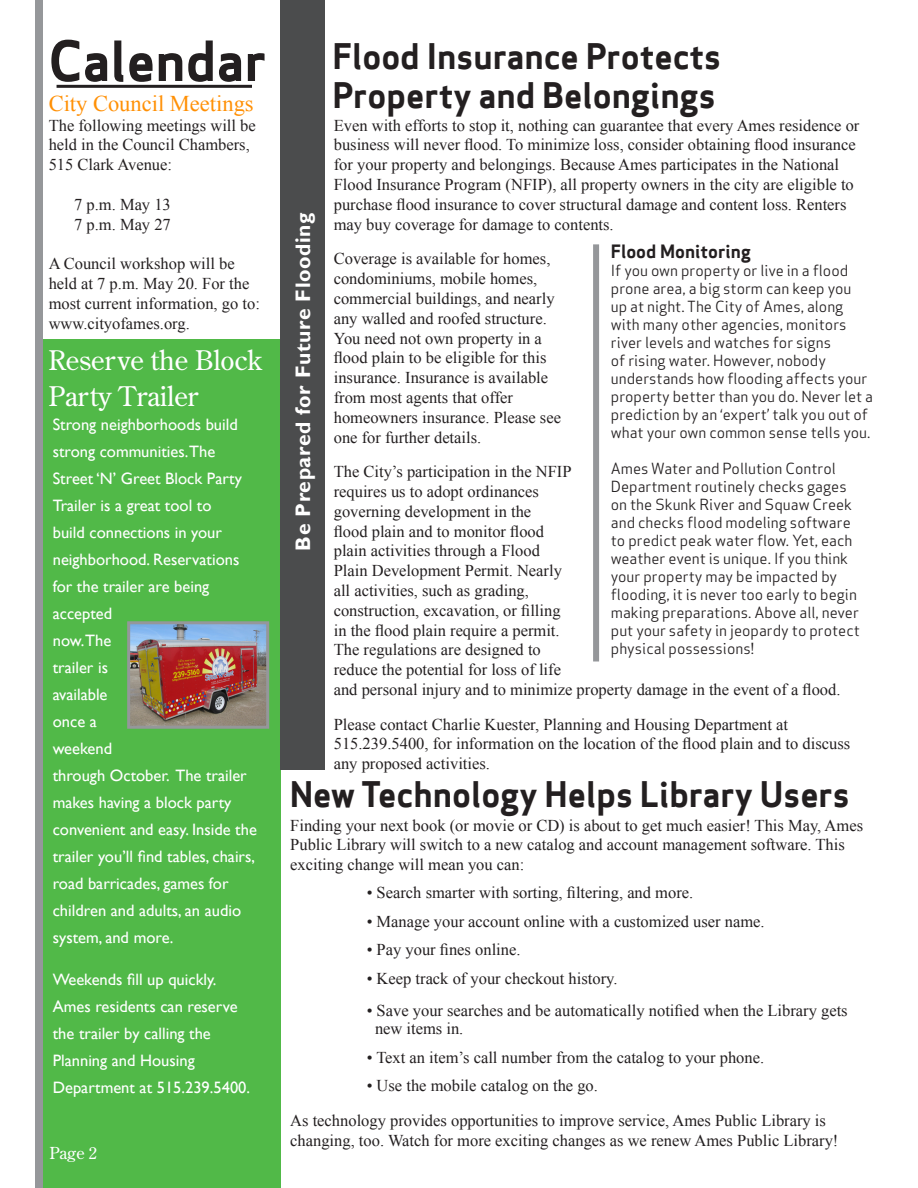
<style>
.page{position:relative;width:918px;height:1188px;background:#fff}
.page>*{position:absolute;margin:0;border:0;box-sizing:border-box;transform-origin:0 0}
.t1{font:700 54px "Apex Sans";color:#231f20}
.HEADLINES_Page_1_and{font:700 34.5px/39px "Apex Sans";color:#231f20}
.t2{font:27px/36px "Century Old Style Std";color:#fff}
.SIDEBAR_TEXT{font:22.5px "Times New Roman";color:#ff9005}
.t3{font:700 21px "Gill Sans";letter-spacing:.03em;color:#fff}
.t4{font:700 18px "Apex Sans H";color:#231f20}
.SIDEBAR_TEXT-2{font:16.5px/19.8px "Times New Roman";color:#231f20}
.t5{font:16.5px/27px "Gill Sans";color:#fff}
.t6{font:16.5px "Century Old Style Std";color:#fff}
.t7{font:15px/18px "Apex Sans H";color:#231f20}
</style>
<div class="page">
<div style="left:35px;top:0;width:8px;height:1188px;background:#95979a"></div>
<div style="left:43px;top:340px;width:238px;height:848px;background:#51b948"></div>
<hr style="left:57px;top:85px;width:195px;height:3px;background:#231f20">
<div style="left:281px;top:0;width:44px;height:769px;background:#4b4c4d"></div>
<img style="left:131px;top:625px;width:134px;height:100px">
<div style="left:127px;top:621px;width:142px;height:108px;border:3px solid #95979a"></div>
<div style="left:593px;top:244px;width:6px;height:417px;background:#95979a"></div>
<p class="t1" style="left:48px;top:26px;width:220px">Calendar</p>
<p class="SIDEBAR_TEXT" style="left:49px;top:88px;width:207px">City Council Meetings</p>
<p class="SIDEBAR_TEXT-2" style="left:49px;top:115px;width:209px">The following meetings will be held in the Council Chambers,</p>
<p class="SIDEBAR_TEXT-2" style="left:49px;top:155px;width:125px">515 Clark Avenue:</p>
<p class="SIDEBAR_TEXT-2" style="left:74px;top:194px;width:98px">7 p.m. May 13</p>
<p class="SIDEBAR_TEXT-2" style="left:74px;top:214px;width:98px">7 p.m. May 27</p>
<p class="SIDEBAR_TEXT-2" style="left:49px;top:254px;width:213px">A Council workshop will be held at 7 p.m. May 20. For the most current information, go to: www.cityofames.org.</p>
<p class="t2" style="left:49px;top:341px;width:215px">Reserve the Block<br>Party Trailer</p>
<p class="t5" style="left:53px;top:411px;width:206px">Strong neighborhoods build strong communities.The<br>Street ‘N’ Greet Block Party<br>Trailer is a great tool to<br>build connections in your neighborhood. Reservations for the trailer are being accepted<br>now.The<br>trailer is<br>available<br>once a<br>weekend<br>through October. The trailer makes having a block party convenient and easy. Inside the trailer you’ll find tables, chairs, road barricades, games for children and adults, an audio system, and more.</p>
<p class="t5" style="left:53px;top:966px;width:199px">Weekends fill up quickly.<br>Ames residents can reserve the trailer by calling the<br>Planning and Housing<br>Department at 515.239.5400.</p>
<p class="t6" style="left:50px;top:1142px;width:49px">Page 2</p>
<p class="HEADLINES_Page_1_and" style="left:333px;top:36px;width:390px">Flood Insurance Protects<br>Property and Belongings</p>
<p class="SIDEBAR_TEXT-2" style="left:334px;top:115px;width:527px">Even with efforts to stop it, nothing can guarantee that every Ames residence or business will never flood. To minimize loss, consider obtaining flood insurance for your property and belongings. Because Ames participates in the National Flood Insurance Program (NFIP), all property owners in the city are eligible to purchase flood insurance to cover structural damage and content loss. Renters may buy coverage for damage to contents.</p>
<p class="SIDEBAR_TEXT-2" style="left:334px;top:249px;width:229px">Coverage is available for homes, condominiums, mobile homes, commercial buildings, and nearly any walled and roofed structure.<br>You need not own property in a flood plain to be eligible for this insurance. Insurance is available from most agents that offer homeowners insurance. Please see one for further details.</p>
<p class="SIDEBAR_TEXT-2" style="left:334px;top:462px;width:508px">The City’s participation in the NFIP<br>requires us to adopt ordinances<br>governing development in the<br>flood plain and to monitor flood<br>plain activities through a Flood<br>Plain Development Permit. Nearly<br>all activities, such as grading,<br>construction, excavation, or filling<br>in the flood plain require a permit.<br>The regulations are designed to<br>reduce the potential for loss of life<br>and personal injury and to minimize property damage in the event of a flood.</p>
<p class="SIDEBAR_TEXT-2" style="left:334px;top:714px;width:518px">Please contact Charlie Kuester, Planning and Housing Department at<br>515.239.5400, for information on the location of the flood plain and to discuss any proposed activities.</p>
<p class="HEADLINES_Page_1_and" style="left:290px;top:774px;width:562px">New Technology Helps Library Users</p>
<p class="SIDEBAR_TEXT-2" style="left:290px;top:815px;width:574px">Finding your next book (or movie or CD) is about to get much easier! This May, Ames<br>Public Library will switch to a new catalog and account management software. This exciting change will mean you can:</p>
<p class="SIDEBAR_TEXT-2" style="left:367px;top:883px;width:328px">• Search smarter with sorting, filtering, and more.</p>
<p class="SIDEBAR_TEXT-2" style="left:367px;top:911px;width:400px">• Manage your account online with a customized user name.</p>
<p class="SIDEBAR_TEXT-2" style="left:367px;top:939px;width:155px">• Pay your fines online.</p>
<p class="SIDEBAR_TEXT-2" style="left:367px;top:968px;width:252px">• Keep track of your checkout history.</p>
<p class="SIDEBAR_TEXT-2" style="left:375px;top:1002px;width:474px;line-height:18px;text-indent:-8px">• Save your searches and be automatically notified when the Library gets new items in.</p>
<p class="SIDEBAR_TEXT-2" style="left:367px;top:1047px;width:399px">• Text an item’s call number from the catalog to your phone.</p>
<p class="SIDEBAR_TEXT-2" style="left:367px;top:1075px;width:233px">• Use the mobile catalog on the go.</p>
<p class="SIDEBAR_TEXT-2" style="left:290px;top:1110px;width:550px">As technology provides opportunities to improve service, Ames Public Library is changing, too. Watch for more exciting changes as we renew Ames Public Library!</p>
<p class="t3" style="left:290px;top:551px;width:340px;rotate:-90deg">Be Prepared for Future Flooding</p>
<p class="t4" style="left:611px;top:240px;width:142px">Flood Monitoring</p>
<p class="t7" style="left:611px;top:261px;width:264px">If you own property or live in a flood prone area, a big storm can keep you<br>up at night. The City of Ames, along with many other agencies, monitors river levels and watches for signs<br>of rising water. However, nobody understands how flooding affects your property better than you do. Never let a prediction by an ‘expert’ talk you out of what your own common sense tells you.</p>
<p class="t7" style="left:611px;top:459px;width:251px">Ames Water and Pollution Control Department routinely checks gages on the Skunk River and Squaw Creek and checks flood modeling software to predict peak water flow. Yet, each weather event is unique. If you think your property may be impacted by flooding, it is never too early to begin making preparations. Above all, never put your safety in jeopardy to protect physical possessions!</p>
</div>
